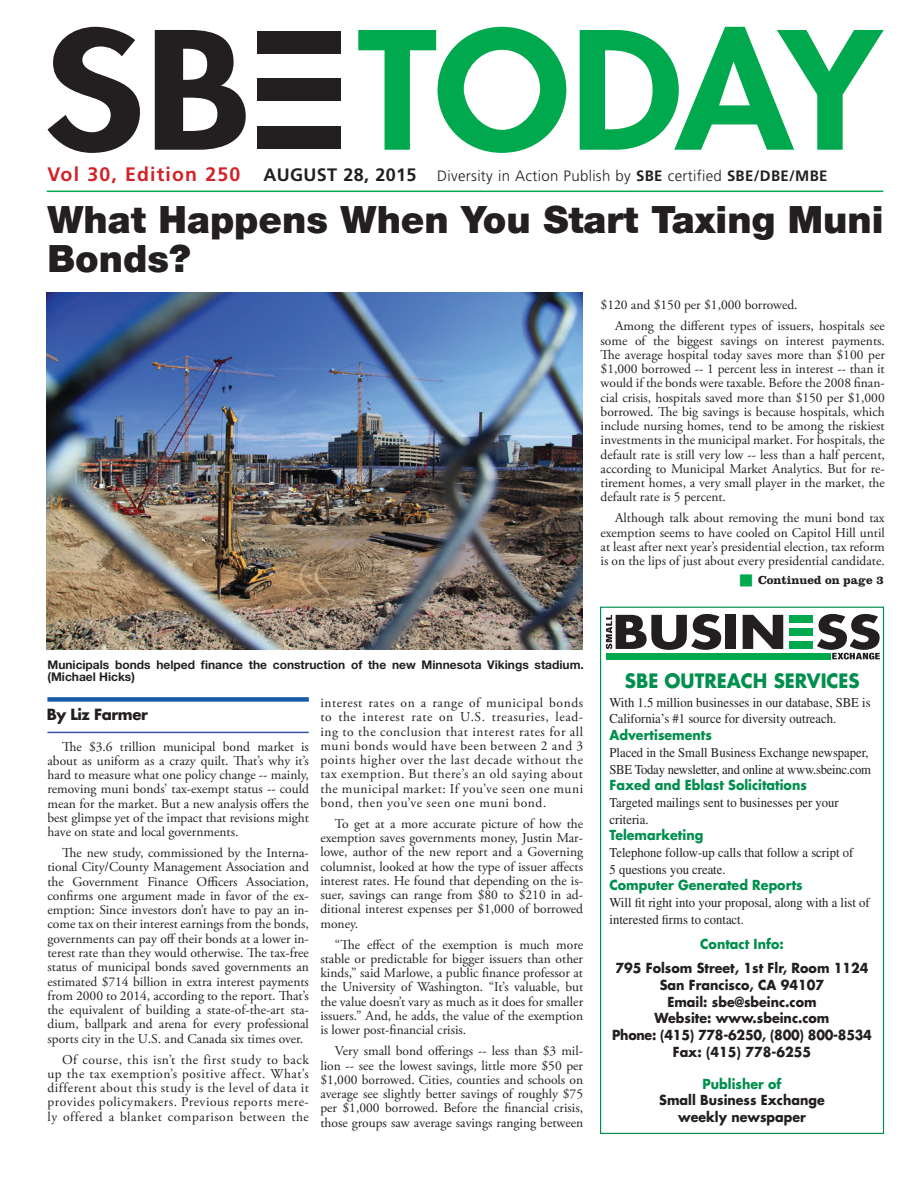
<style>
.page{position:relative;width:918px;height:1188px;background:#fff}
.page>*{position:absolute;margin:0;border:0;box-sizing:border-box;transform-origin:0 0}
.t1{font:900 37.5px/39px "Helvetica Neue LT";color:#231f20}
.t2{font:700 19.35px "Futura";color:#008f4d;scale:.94 1}
.t3{font:300 15px "Frutiger";letter-spacing:.02em;color:#231f20}
.t4{font:700 15px "Futura";letter-spacing:-.03em;color:#231f20}
.t5{font:13.5px/14.2px "Adobe Garamond Pro";color:#231f20;text-align:justify}
.t6{font:13.5px/16.6px "Times";color:#231f20;scale:.94 1}
.t7{font:700 13.5px/16.6px "Futura";color:#231f20;text-align:center;scale:.94 1}
.t8{font:700 13.5px "Futura";color:#008f4d;scale:.94 1}
.t9{font:700 12px/12.8px "Helvetica Neue LT Std";color:#231f20}
.t10{font:700 12px "Clarendon LT Std";color:#231f20}
.s1{font-weight:700;font-size:19.5px;color:#d1232a}
.s2{font-weight:700;font-size:18px}
.s3{font-weight:700}
</style>
<div class="page">
<hr style="left:47px;top:191px;width:836px;height:1px;background:#00a94e">
<div style="left:47px;top:697px;width:262px;height:5px;background:#185ca9"></div>
<hr style="left:47px;top:732px;width:262px;height:1px;background:#3853a3">
<div style="left:600px;top:607px;width:284px;height:527px;background:#fff;border:1px solid #008f4d"></div>
<div style="left:606px;top:653px;width:224px;height:6px;background:#00a94e"></div>
<div style="left:726px;top:615px;width:10px;height:34px;background:#231f20"></div>
<svg style="left:743px;top:615px;width:40px;height:34px"></svg>
<div style="left:790px;top:615px;width:23px;height:7px;background:#00a94e"></div>
<div style="left:790px;top:628px;width:23px;height:8px;background:#00a94e"></div>
<div style="left:790px;top:641px;width:23px;height:8px;background:#00a94e"></div>
<svg style="left:606px;top:614px;width:115px;height:36px"></svg>
<svg style="left:817px;top:614px;width:63px;height:45px"></svg>
<div style="left:257px;top:126px;width:84px;height:22px;background:#231f20"></div>
<div style="left:257px;top:78px;width:84px;height:23px;background:#231f20"></div>
<div style="left:257px;top:31px;width:84px;height:22px;background:#231f20"></div>
<svg style="left:47px;top:27px;width:93px;height:126px"></svg>
<svg style="left:155px;top:30px;width:91px;height:120px"></svg>
<svg style="left:358px;top:27px;width:208px;height:126px"></svg>
<svg style="left:580px;top:27px;width:304px;height:123px"></svg>
<img style="left:47px;top:293px;width:535px;height:357px">
<p class="t3" style="left:47px;top:167px;width:782px"><span class="s1">Vol 30, Edition 250</span> <span class="s2">AUGUST 28, 2015</span> Diversity in Action Publish by <span class="s3">SBE</span> certified <span class="s3">SBE/DBE/MBE</span></p>
<h1 class="t1" style="left:48px;top:200px;width:838px">What Happens When You Start Taxing Muni<br>Bonds?</h1>
<p class="t5" style="left:615px;top:295px;width:271px;line-height:21px;text-indent:-15px">$120 and $150 per $1,000 borrowed.<br>Among the different types of issuers, hospitals see</p>
<p class="t5" style="left:601px;top:334px;width:286px">some of the biggest savings on interest payments.<br>The average hospital today saves more than $100 per $1,000 borrowed -- 1 percent less in interest -- than it would if the bonds were taxable. Before the 2008 finan&shy;cial crisis, hospitals saved more than $150 per $1,000 borrowed. The big savings is because hospitals, which include nursing homes, tend to be among the riskiest investments in the municipal market. For hospitals, the default rate is still very low -- less than a half percent, according to Municipal Market Analytics. But for re&shy;tirement homes, a very small player in the market, the default rate is 5 percent.</p>
<p class="t5" style="left:601px;top:511px;width:286px;text-indent:15px">Although talk about removing the muni bond tax exemption seems to have cooled on Capitol Hill until at least after next year’s presidential election, tax reform is on the lips of just about every presidential candidate.</p>
<p class="t9" style="left:47px;top:658px;width:538px">Municipals bonds helped finance the construction of the new Minnesota Vikings stadium. (Michael Hicks)</p>
<p class="t10" style="left:758px;top:573px;width:127px">Continued on page 3</p>
<h2 class="t2" style="left:625px;top:668px;width:88px">SBE Outreac</h2>
<h2 class="t2" style="left:753px;top:668px;width:84px">h Services</h2>
<p class="t5" style="left:320px;top:696px;width:264px">interest rates on a range of municipal bonds to the interest rate on U.S. treasuries, lead&shy;ing to the conclusion that interest rates for all muni bonds would have been between 2 and 3 points higher over the last decade without the tax exemption. But there’s an old saying about the municipal market: If you’ve seen one muni bond, then you’ve seen one muni bond.</p>
<p class="t5" style="left:320px;top:817px;width:264px;text-indent:15px">To get at a more accurate picture of how the exemption saves governments money, Justin Mar&shy;lowe, author of the new report and a Governing columnist, looked at how the type of issuer affects interest rates. He found that depending on the is&shy;suer, savings can range from $80 to $210 in ad&shy;ditional interest expenses per $1,000 of borrowed money.</p>
<p class="t5" style="left:320px;top:938px;width:264px;text-indent:15px">“The effect of the exemption is much more stable or predictable for bigger issuers than other kinds,” said Marlowe, a public finance professor at the University of Washington. “It’s valuable, but the value doesn’t vary as much as it does for smaller issuers.” And, he adds, the value of the exemption is lower post-financial crisis.</p>
<p class="t5" style="left:320px;top:1044px;width:264px;text-indent:15px">Very small bond offerings -- less than $3 mil&shy;lion -- see the lowest savings, little more $50 per $1,000 borrowed. Cities, counties and schools on average see slightly better savings of roughly $75 per $1,000 borrowed. Before the financial crisis, those groups saw average savings ranging between</p>
<p class="t4" style="left:47px;top:705px;width:103px">By Liz Farmer</p>
<p class="t6" style="left:610px;top:694px;width:279px">With 1.5 million businesses in our database, SBE is<br>California’s #1 source for diversity outreach.</p>
<p class="t8" style="left:610px;top:726px;width:110px">Advertisements</p>
<p class="t6" style="left:610px;top:744px;width:280px">Placed in the Small Business Exchange newspaper,<br>SBE Today newsletter, and online at www.sbeinc.com</p>
<p class="t8" style="left:610px;top:776px;width:211px">Faxed and Eblast Solicitations</p>
<p class="t6" style="left:610px;top:794px;width:246px">Targeted mailings sent to businesses per your criteria.</p>
<p class="t8" style="left:610px;top:826px;width:101px">Telemarketing</p>
<p class="t6" style="left:610px;top:844px;width:261px">Telephone follow-up calls that follow a script of<br>5 questions you create.</p>
<p class="t8" style="left:610px;top:876px;width:207px">Computer Generated Reports</p>
<p class="t6" style="left:610px;top:894px;width:278px">Will fit right into your proposal, along with a list of interested firms to contact.</p>
<p class="t8" style="left:700px;top:934px;width:90px">Contact Info:</p>
<p class="t7" style="left:612px;top:960px;width:278px">795 Folsom Street, 1st Flr, Room 1124<br>San Francisco, CA 94107<br>Email: sbe@sbeinc.com<br>Website: www.sbeinc.com<br>Phone: (415) 778-6250, (800) 800-8534<br>Fax: (415) 778-6255</p>
<p class="t8" style="left:703px;top:1075px;width:86px">Publisher of</p>
<p class="t7" style="left:659px;top:1092px;width:178px">Small Business Exchange weekly newspaper</p>
<p class="t5" style="left:48px;top:740px;width:263px;text-indent:15px">The $3.6 trillion municipal bond market is about as uniform as a crazy quilt. That’s why it’s hard to measure what one policy change -- mainly, removing muni bonds’ tax-exempt status -- could mean for the market. But a new analysis offers the best glimpse yet of the impact that revisions might have on state and local governments.</p>
<p class="t5" style="left:48px;top:846px;width:263px;text-indent:15px">The new study, commissioned by the Interna&shy;tional City/County Management Association and the Government Finance Officers Association, confirms one argument made in favor of the ex&shy;emption: Since investors don’t have to pay an in&shy;come tax on their interest earnings from the bonds, governments can pay off their bonds at a lower in&shy;terest rate than they would otherwise. The tax-free status of municipal bonds saved governments an estimated $714 billion in extra interest payments from 2000 to 2014, according to the report. That’s the equivalent of building a state-of-the-art sta&shy;dium, ballpark and arena for every professional sports city in the U.S. and Canada six times over.</p>
<p class="t5" style="left:48px;top:1053px;width:263px;text-indent:15px">Of course, this isn’t the first study to back up the tax exemption’s positive affect. What’s different about this study is the level of data it provides policymakers. Previous reports mere&shy;ly offered a blanket comparison between the</p>
</div>
